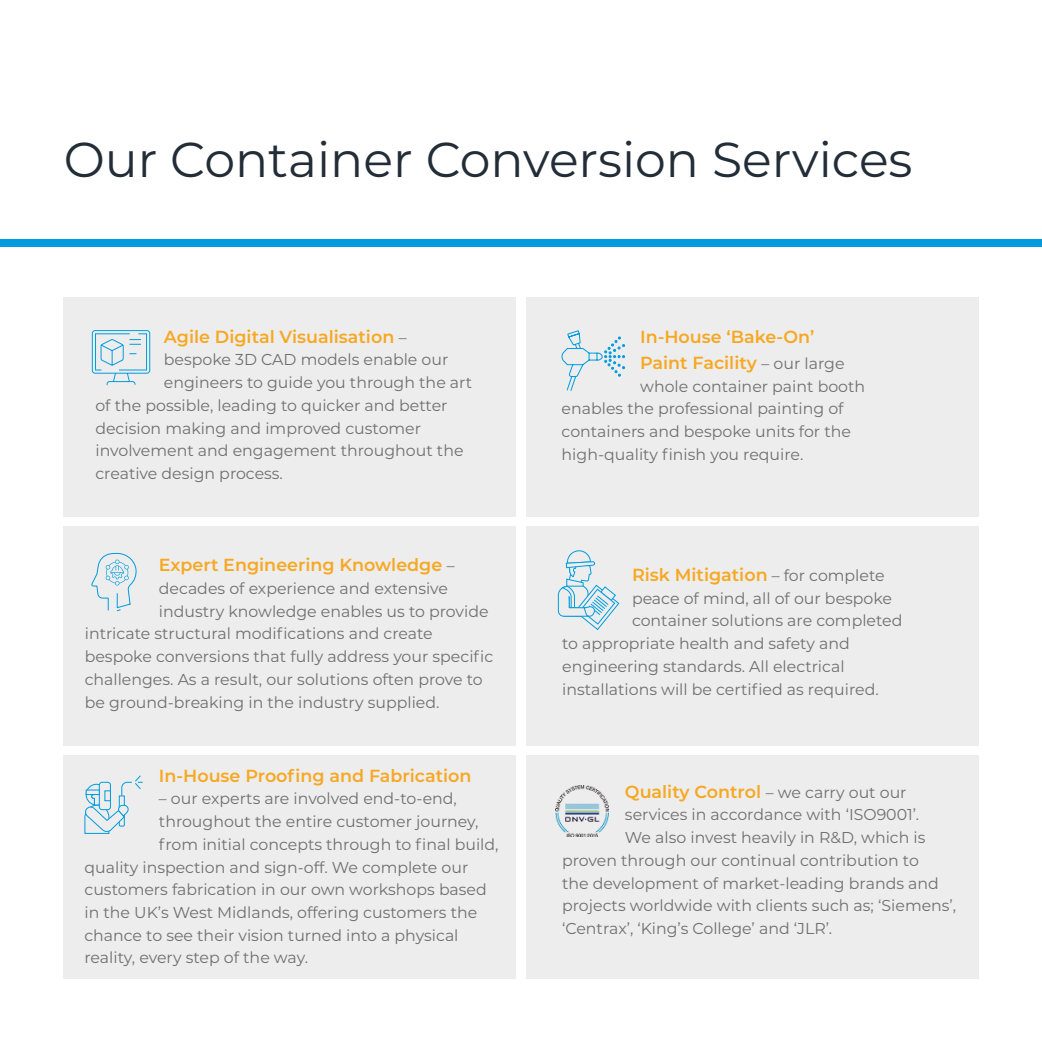
<style>
.page{position:relative;width:1042px;height:1042px;background:#fff}
.page>*{position:absolute;margin:0;border:0;box-sizing:border-box;transform-origin:0 0}
.t1{font:49px "Montserrat";color:#232d37}
.t2{font:600 17.5px/26.2px "Montserrat";color:#f7a823}
.t3{font:15.75px/22.8px "Montserrat";color:#706f6f}
.s1{font-weight:400;font-size:15.75px;color:#706f6f}
</style>
<div class="page">
<div style="left:0;top:239px;width:1042px;height:7px;background:#009cde"></div>
<div style="left:64px;top:298px;width:452px;height:219px;background:#ededed"></div>
<div style="left:64px;top:526px;width:452px;height:219px;background:#ededed"></div>
<div style="left:64px;top:755px;width:452px;height:224px;background:#ededed"></div>
<div style="left:526px;top:298px;width:453px;height:219px;background:#ededed"></div>
<div style="left:526px;top:526px;width:453px;height:219px;background:#ededed"></div>
<div style="left:526px;top:755px;width:453px;height:224px;background:#ededed"></div>
<svg style="left:561px;top:330px;width:64px;height:61px"></svg>
<svg style="left:84px;top:775px;width:59px;height:59px"></svg>
<svg style="left:86px;top:789px;width:14px;height:6px"></svg>
<svg style="left:92px;top:330px;width:58px;height:56px"></svg>
<svg style="left:558px;top:550px;width:62px;height:80px"></svg>
<svg style="left:91px;top:552px;width:46px;height:59px"></svg>
<svg style="left:555px;top:805px;width:54px;height:15px"></svg>
<img style="left:556px;top:785px;width:52px;height:51px">
<h1 class="t1" style="left:64px;top:126px;width:850px">Our Container Conversion Services</h1>
<p class="t2" style="left:164px;top:322px;width:244px">Agile Digital Visualisation <span class="s1">–</span></p>
<p class="t3" style="left:164px;top:348px;width:286px">bespoke 3D CAD models enable our</p>
<p class="t3" style="left:164px;top:371px;width:310px">engineers to guide you through the art</p>
<p class="t3" style="left:95px;top:393px;width:354px">of the possible, leading to quicker and better</p>
<p class="t3" style="left:95px;top:416px;width:327px">decision making and improved customer</p>
<p class="t3" style="left:95px;top:439px;width:370px">involvement and engagement throughout the</p>
<p class="t3" style="left:95px;top:462px;width:189px">creative design process.</p>
<p class="t2" style="left:159px;top:551px;width:297px">Expert Engineering Knowledge <span class="s1">–</span></p>
<p class="t3" style="left:159px;top:576px;width:291px">decades of experience and extensive</p>
<p class="t3" style="left:159px;top:599px;width:331px">industry knowledge enables us to provide</p>
<p class="t3" style="left:85px;top:622px;width:349px">intricate structural modifications and create</p>
<p class="t3" style="left:85px;top:644px;width:410px">bespoke conversions that fully address your specific</p>
<p class="t3" style="left:85px;top:667px;width:399px">challenges. As a result, our solutions often prove to</p>
<p class="t3" style="left:85px;top:690px;width:356px">be ground-breaking in the industry supplied.</p>
<p class="t2" style="left:159px;top:761px;width:314px">In-House Proofing and Fabrication</p>
<p class="t3" style="left:159px;top:787px;width:299px">– our experts are involved end-to-end,</p>
<p class="t3" style="left:159px;top:809px;width:321px">throughout the entire customer journey,</p>
<p class="t3" style="left:159px;top:832px;width:341px">from initial concepts through to final build,</p>
<p class="t3" style="left:85px;top:855px;width:385px">quality inspection and sign-off. We complete our</p>
<p class="t3" style="left:85px;top:878px;width:404px">customers fabrication in our own workshops based</p>
<p class="t3" style="left:85px;top:900px;width:394px">in the UK’s West Midlands, offering customers the</p>
<p class="t3" style="left:85px;top:923px;width:375px">chance to see their vision turned into a physical</p>
<p class="t3" style="left:85px;top:946px;width:225px">reality, every step of the way.</p>
<p class="t2" style="left:640px;top:322px;width:206px">In-House ‘Bake-On’<br>Paint Facility <span class="s1">– our large</span></p>
<p class="t3" style="left:561px;top:374px;width:305px;text-indent:78px">whole container paint booth enables the professional painting of containers and bespoke units for the high-quality finish you require.</p>
<p class="t2" style="left:632px;top:561px;width:254px">Risk Mitigation <span class="s1">– for complete</span></p>
<p class="t3" style="left:632px;top:586px;width:262px">peace of mind, all of our bespoke</p>
<p class="t3" style="left:632px;top:609px;width:272px">container solutions are completed</p>
<p class="t3" style="left:562px;top:631px;width:289px">to appropriate health and safety and</p>
<p class="t3" style="left:562px;top:654px;width:284px">engineering standards. All electrical</p>
<p class="t3" style="left:562px;top:677px;width:318px">installations will be certified as required.</p>
<p class="t2" style="left:625px;top:777px;width:283px">Quality Control <span class="s1">– we carry out our</span></p>
<p class="t3" style="left:625px;top:803px;width:296px">services in accordance with ‘ISO9001’.</p>
<p class="t3" style="left:625px;top:825px;width:302px">We also invest heavily in R&amp;D, which is</p>
<p class="t3" style="left:562px;top:848px;width:358px">proven through our continual contribution to</p>
<p class="t3" style="left:562px;top:871px;width:378px">the development of market-leading brands and</p>
<p class="t3" style="left:562px;top:894px;width:395px">projects worldwide with clients such as; ‘Siemens’,</p>
<p class="t3" style="left:562px;top:916px;width:271px">‘Centrax’, ‘King’s College’ and ‘JLR’.</p>
</div>
